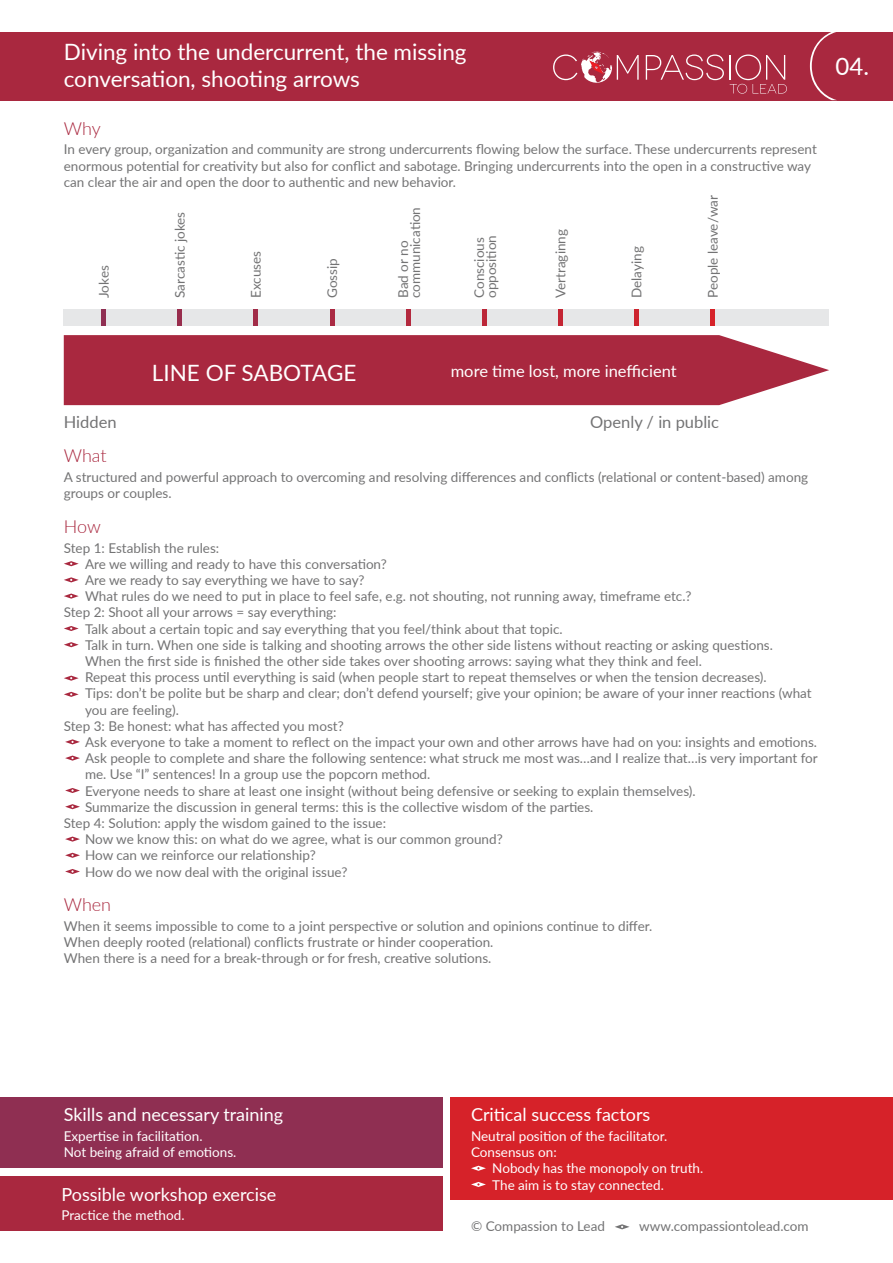
<style>
.page{position:relative;width:893px;height:1263px;background:#fff}
.page>*{position:absolute;margin:0;border:0;box-sizing:border-box;transform-origin:0 0}
.t1{font:24px "Lato";color:#fff}
.t2{font:22.5px/27px "Lato";color:#fff}
.t3{font:18px "Lato";color:#fff}
.t4{font:300 18px "Lato";letter-spacing:-.005em;color:#a9283f}
.t5{font:16.5px "Lato";color:#fff}
.t6{font:16.5px "Lato";color:#737374}
.t7{font:13.5px/16.2px "Lato";color:#737374}
.t8{font:13.5px/16.2px "Lato";color:#fff}
</style>
<div class="page">
<div style="left:0;top:32px;width:893px;height:68px;background:#a9283f"></div>
<svg style="left:64px;top:626px;width:15px;height:5px"></svg>
<svg style="left:64px;top:642px;width:15px;height:5px"></svg>
<svg style="left:64px;top:676px;width:15px;height:5px"></svg>
<svg style="left:64px;top:692px;width:15px;height:5px"></svg>
<svg style="left:64px;top:577px;width:15px;height:5px"></svg>
<svg style="left:64px;top:593px;width:15px;height:6px"></svg>
<svg style="left:64px;top:561px;width:15px;height:5px"></svg>
<svg style="left:65px;top:755px;width:15px;height:6px"></svg>
<svg style="left:65px;top:739px;width:15px;height:5px"></svg>
<svg style="left:65px;top:804px;width:15px;height:5px"></svg>
<svg style="left:65px;top:788px;width:15px;height:5px"></svg>
<svg style="left:65px;top:853px;width:15px;height:5px"></svg>
<svg style="left:65px;top:869px;width:15px;height:5px"></svg>
<svg style="left:65px;top:836px;width:15px;height:6px"></svg>
<div style="left:0;top:1177px;width:442px;height:54px;background:#a9283f"></div>
<div style="left:0;top:1097px;width:442px;height:71px;background:#8f2f52"></div>
<div style="left:451px;top:1097px;width:442px;height:103px;background:#d62229"></div>
<svg style="left:471px;top:1182px;width:15px;height:5px"></svg>
<svg style="left:471px;top:1166px;width:15px;height:5px"></svg>
<div style="left:64px;top:309px;width:765px;height:17px;background:#e6e7e8"></div>
<svg style="left:64px;top:335px;width:765px;height:70px;background:#af374d"></svg>
<div style="left:101px;top:309px;width:5px;height:17px;background:#8f2f52"></div>
<div style="left:177px;top:309px;width:5px;height:17px;background:#982d4d"></div>
<hr style="left:254px;top:309px;width:4px;height:17px;background:#a12c48">
<div style="left:330px;top:309px;width:5px;height:17px;background:#aa2a43"></div>
<div style="left:406px;top:309px;width:5px;height:17px;background:#b3293e"></div>
<div style="left:482px;top:309px;width:5px;height:17px;background:#bb2738"></div>
<div style="left:558px;top:309px;width:5px;height:17px;background:#c42533"></div>
<div style="left:634px;top:309px;width:5px;height:17px;background:#cd242e"></div>
<div style="left:710px;top:309px;width:5px;height:17px;background:#d62229"></div>
<svg style="left:646px;top:54px;width:141px;height:40px"></svg>
<svg style="left:553px;top:52px;width:86px;height:31px"></svg>
<svg style="left:810px;top:32px;width:26px;height:68px"></svg>
<svg style="left:615px;top:1224px;width:15px;height:5px"></svg>
<h2 class="t2" style="left:64px;top:38px;width:404px">Diving into the undercurrent, the missing conversation, shooting arrows</h2>
<h3 class="t4" style="left:64px;top:116px;width:38px">Why</h3>
<p class="t7" style="left:64px;top:141px;width:754px">In every group, organization and community are strong undercurrents flowing below the surface. These undercurrents represent enormous potential for creativity but also for conflict and sabotage. Bringing undercurrents into the open in a constructive way can clear the air and open the door to authentic and new behavior.</p>
<p class="t7" style="left:95px;top:298px;width:34px;rotate:-90deg">Jokes</p>
<p class="t7" style="left:171px;top:298px;width:88px;rotate:-90deg">Sarcastic jokes</p>
<p class="t7" style="left:247px;top:298px;width:48px;rotate:-90deg">Excuses</p>
<p class="t7" style="left:323px;top:298px;width:41px;rotate:-90deg">Gossip</p>
<p class="t7" style="left:397px;top:298px;width:93px;line-height:12px;rotate:-90deg">Bad or no communication</p>
<p class="t7" style="left:473px;top:298px;width:65px;line-height:12px;rotate:-90deg">Conscious opposition</p>
<p class="t7" style="left:552px;top:298px;width:70px;rotate:-90deg">Vertraginng</p>
<p class="t7" style="left:628px;top:298px;width:53px;rotate:-90deg">Delaying</p>
<p class="t7" style="left:704px;top:298px;width:104px;rotate:-90deg">People leave/war</p>
<h1 class="t1" style="left:836px;top:49px;width:35px">04.</h1>
<h2 class="t2" style="left:152px;top:358px;width:206px">LINE OF SABOTAGE</h2>
<p class="t5" style="left:451px;top:359px;width:227px">more time lost, more inefficient</p>
<p class="t6" style="left:64px;top:410px;width:54px">Hidden</p>
<p class="t6" style="left:590px;top:410px;width:130px">Openly / in public</p>
<h3 class="t4" style="left:64px;top:443px;width:44px">What</h3>
<p class="t7" style="left:64px;top:468px;width:746px">A structured and powerful approach to overcoming and resolving differences and conflicts (relational or content-based) among groups or couples.</p>
<h3 class="t4" style="left:64px;top:514px;width:38px">How</h3>
<p class="t7" style="left:64px;top:539px;width:157px">Step 1: Establish the rules:</p>
<p class="t7" style="left:85px;top:555px;width:303px">Are we willing and ready to have this conversation?</p>
<p class="t7" style="left:85px;top:571px;width:281px">Are we ready to say everything we have to say?</p>
<p class="t7" style="left:85px;top:588px;width:608px">What rules do we need to put in place to feel safe, e.g. not shouting, not running away, timeframe etc.?</p>
<p class="t7" style="left:64px;top:604px;width:274px">Step 2: Shoot all your arrows = say everything:</p>
<p class="t7" style="left:85px;top:620px;width:479px">Talk about a certain topic and say everything that you feel/think about that topic.</p>
<p class="t7" style="left:85px;top:636px;width:689px">Talk in turn. When one side is talking and shooting arrows the other side listens without reacting or asking questions.</p>
<p class="t7" style="left:85px;top:652px;width:618px">When the first side is finished the other side takes over shooting arrows: saying what they think and feel.</p>
<p class="t7" style="left:85px;top:669px;width:683px">Repeat this process until everything is said (when people start to repeat themselves or when the tension decreases).</p>
<p class="t7" style="left:85px;top:685px;width:728px">Tips: don’t be polite but be sharp and clear; don’t defend yourself; give your opinion; be aware of your inner reactions (what</p>
<p class="t7" style="left:85px;top:701px;width:95px">you are feeling).</p>
<p class="t7" style="left:64px;top:717px;width:281px">Step 3: Be honest: what has affected you most?</p>
<p class="t7" style="left:85px;top:733px;width:734px">Ask everyone to take a moment to reflect on the impact your own and other arrows have had on you: insights and emotions.</p>
<p class="t7" style="left:85px;top:750px;width:734px">Ask people to complete and share the following sentence: what struck me most was…and I realize that…is very important for</p>
<p class="t7" style="left:85px;top:766px;width:347px">me. Use “I” sentences! In a group use the popcorn method.</p>
<p class="t7" style="left:85px;top:782px;width:612px">Everyone needs to share at least one insight (without being defensive or seeking to explain themselves).</p>
<p class="t7" style="left:85px;top:798px;width:510px">Summarize the discussion in general terms: this is the collective wisdom of the parties.</p>
<p class="t7" style="left:64px;top:814px;width:324px">Step 4: Solution: apply the wisdom gained to the issue:</p>
<p class="t7" style="left:85px;top:831px;width:419px">Now we know this: on what do we agree, what is our common ground?</p>
<p class="t7" style="left:85px;top:847px;width:232px">How can we reinforce our relationship?</p>
<p class="t7" style="left:85px;top:863px;width:264px">How do we now deal with the original issue?</p>
<h3 class="t4" style="left:64px;top:892px;width:49px">When</h3>
<p class="t7" style="left:64px;top:917px;width:590px">When it seems impossible to come to a joint perspective or solution and opinions continue to differ.<br>When deeply rooted (relational) conflicts frustrate or hinder cooperation.<br>When there is a need for a break-through or for fresh, creative solutions.</p>
<h3 class="t3" style="left:64px;top:1102px;width:221px">Skills and necessary training</h3>
<p class="t8" style="left:64px;top:1127px;width:174px">Expertise in facilitation.<br>Not being afraid of emotions.</p>
<h3 class="t3" style="left:61px;top:1181px;width:217px">Possible workshop exercise</h3>
<p class="t8" style="left:61px;top:1207px;width:125px">Practice the method.</p>
<h3 class="t3" style="left:471px;top:1102px;width:181px">Critical success factors</h3>
<p class="t8" style="left:471px;top:1127px;width:198px">Neutral position of the facilitator.<br>Consensus on:</p>
<p class="t8" style="left:492px;top:1160px;width:212px">Nobody has the monopoly on truth.<br>The aim is to stay connected.</p>
<p class="t7" style="left:471px;top:1217px;width:135px">© Compassion to Lead</p>
<p class="t7" style="left:639px;top:1217px;width:171px">www.compassiontolead.com</p>
</div>
